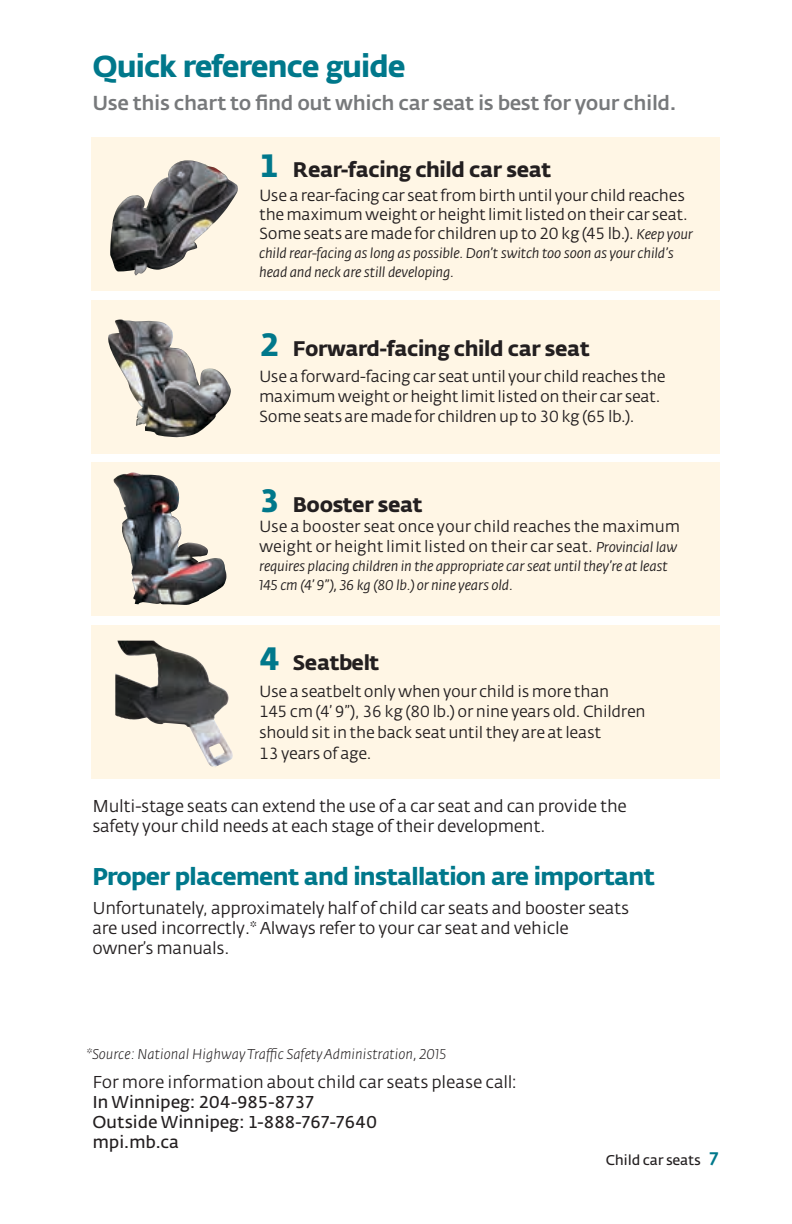
<style>
.page{position:relative;width:792px;height:1224px;background:#fff}
.page>*{position:absolute;margin:0;border:0;box-sizing:border-box;transform-origin:0 0}
.t1{font:30px "Fedra Sans Alt Bold TF";letter-spacing:-.03em;color:#00788b}
.t2{font:24px "Fedra Sans Alt Bold TF";letter-spacing:-.03em;color:#00788b}
.t3{font:20.8px "Fedra Sans Alt Bold TF";letter-spacing:-.02em;color:#231f20}
.t4{font:20px "Fedra Sans Alt Medium TF";letter-spacing:-.02em;color:#77797b}
.t5{font:17px/20px "Fedra Sans Alt Book TF";letter-spacing:-.02em;color:#231f20}
.t6{font:17px/20px "Fedra Sans Alt Normal TF";letter-spacing:-.025em;color:#231f20}
.t7{font:16px/20.8px "Fedra Sans Alt Book TF";letter-spacing:-.02em;color:#231f20}
.t8{font:italic 14px/19px "Fedra Sans Alt";letter-spacing:-.01em;color:#231f20}
.t9{font:italic 300 14px "Fedra Sans Alt";color:#231f20}
.t10{font:14px "Fedra Sans Alt Normal TF";letter-spacing:-.02em;color:#231f20}
.s1{font-size:32px;color:#00788b}
.s2{font-family:"Fedra Sans Alt";font-style:italic;font-size:14px}
.s3{font-family:"Fedra Sans Alt Book SC Italic";font-style:normal}
.s4{font-family:"Fedra Sans Alt Light SC Italic";font-weight:400;font-style:normal}
.s5{font-family:"Fedra Sans Alt Medium TF";font-size:18px;color:#00788b}
</style>
<div class="page">
<div style="left:91px;top:137px;width:629px;height:154px;background:#fff6e5"></div>
<div style="left:91px;top:300px;width:629px;height:154px;background:#fff6e5"></div>
<div style="left:91px;top:462px;width:629px;height:154px;background:#fff6e5"></div>
<div style="left:91px;top:625px;width:629px;height:154px;background:#fff6e5"></div>
<img style="left:110px;top:160px;width:128px;height:116px">
<img style="left:114px;top:472px;width:113px;height:133px">
<img style="left:108px;top:319px;width:123px;height:118px">
<img style="left:117px;top:641px;width:34px;height:15px">
<h1 class="t1" style="left:92px;top:49px;width:315px">Quick reference guide</h1>
<p class="t4" style="left:92px;top:92px;width:585px">Use this chart to find out which car seat is best for your child.</p>
<h3 class="t3" style="left:259px;top:157px;width:293px"><span class="s1">1</span> Rear-facing child car seat</h3>
<p class="t7" style="left:259px;top:187px;width:435px;line-height:19px">Use a rear-facing car seat from birth until your child reaches the maximum weight or height limit listed on their car seat.<br>Some seats are made for children up to 20 kg (45 lb.). <span class="s2">Keep your</span></p>
<p class="t8" style="left:259px;top:244px;width:416px">child rear-facing as long as possible. Don’t switch too soon as your child’s head and neck are still developing.</p>
<h3 class="t3" style="left:259px;top:336px;width:332px"><span class="s1">2</span> Forward-facing child car seat</h3>
<p class="t7" style="left:259px;top:367px;width:408px;line-height:20px">Use a forward-facing car seat until your child reaches the maximum weight or height limit listed on their car seat.<br>Some seats are made for children up to 30 kg (65 lb.).</p>
<h3 class="t3" style="left:259px;top:492px;width:165px"><span class="s1">3</span> Booster seat</h3>
<p class="t7" style="left:259px;top:517px;width:422px;line-height:20px">Use a booster seat once your child reaches the maximum weight or height limit listed on their car seat. <span class="s2">Provincial law</span></p>
<p class="t8" style="left:259px;top:557px;width:410px">requires placing children in the appropriate car seat until they’re at least<br><span class="s3">145</span> cm (<span class="s3">4’ 9”</span>), <span class="s3">36</span> kg (<span class="s3">80</span> lb.) or nine years old.</p>
<h3 class="t3" style="left:259px;top:650px;width:122px"><span class="s1">4</span> Seatbelt</h3>
<p class="t7" style="left:259px;top:681px;width:388px">Use a seatbelt only when your child is more than<br>145 cm (4’ 9”), 36 kg (80 lb.) or nine years old. Children should sit in the back seat until they are at least<br>13 years of age.</p>
<p class="t5" style="left:92px;top:796px;width:536px">Multi-stage seats can extend the use of a car seat and can provide the safety your child needs at each stage of their development.</p>
<h2 class="t2" style="left:92px;top:862px;width:564px">Proper placement and installation are important</h2>
<p class="t5" style="left:92px;top:899px;width:538px">Unfortunately, approximately half of child car seats and booster seats are used incorrectly.* Always refer to your car seat and vehicle owner’s manuals.</p>
<p class="t9" style="left:86px;top:1047px;width:362px">*Source: National Highway Traffic Safety Administration, <span class="s4">2015</span></p>
<p class="t5" style="left:92px;top:1072px;width:426px">For more information about child car seats please call:</p>
<p class="t6" style="left:92px;top:1092px;width:286px">In Winnipeg: 204-985-8737<br>Outside Winnipeg: 1-888-767-7640 mpi.mb.ca</p>
<p class="t10" style="left:606px;top:1153px;width:116px">Child car seats <span class="s5">7</span></p>
</div>
